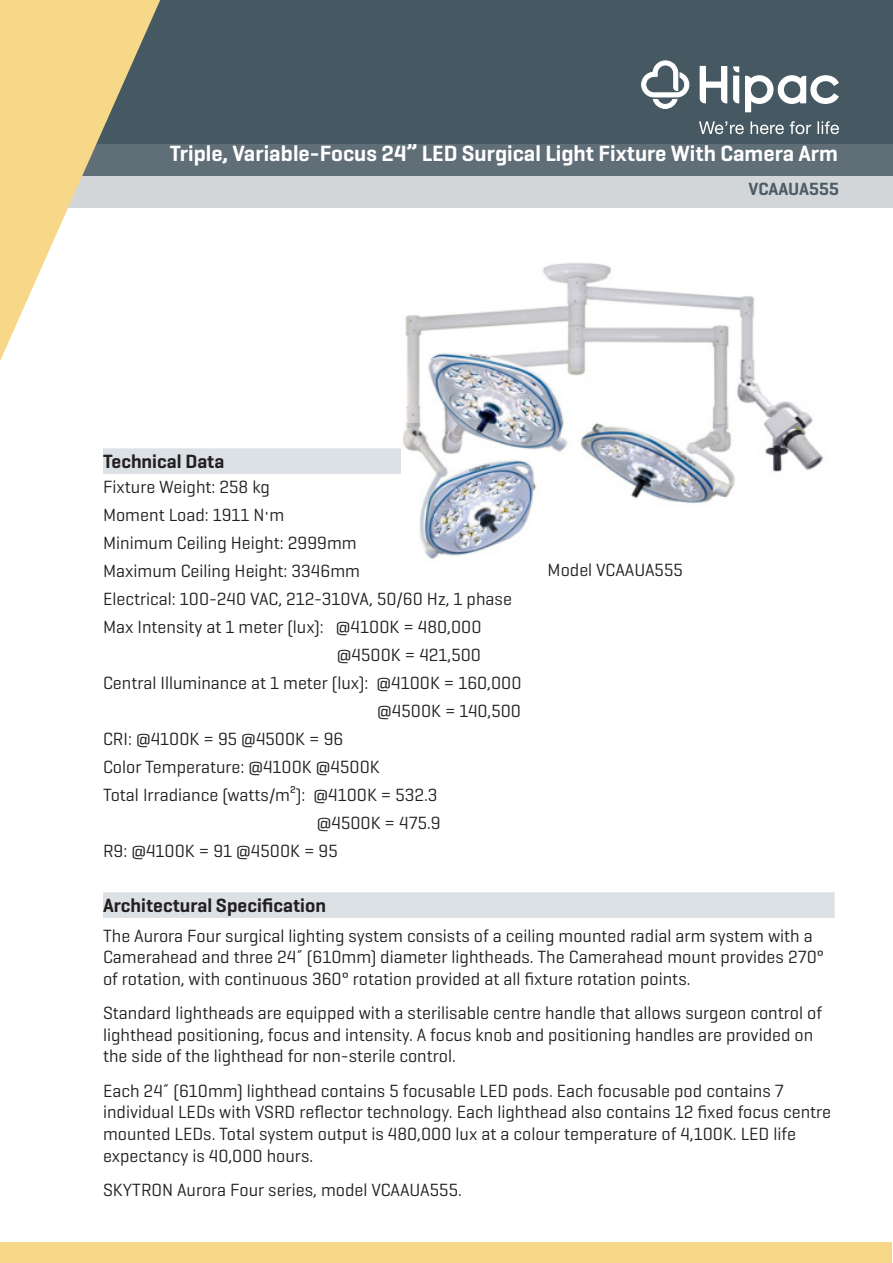
<style>
.page{position:relative;width:893px;height:1263px;background:#fff}
.page>*{position:absolute;margin:0;border:0;box-sizing:border-box;transform-origin:0 0}
.t1{font:600 22.5px "Geogrotesque";color:#fff}
.Paragraph_Style_1{font:600 19.5px "Geogrotesque";color:#231f20}
.Paragraph_Style_2{font:18px/21.6px "Geogrotesque";color:#231f20}
.t2{font:600 18px "Geogrotesque";letter-spacing:-.005em;color:#4c5c65}
</style>
<div class="page">
<div style="left:0;top:0;width:893px;height:145px;background:#465962"></div>
<div style="left:0;top:145px;width:893px;height:31px;background:#606e77"></div>
<div style="left:0;top:176px;width:893px;height:32px;background:#d2d6d9"></div>
<svg style="left:0;top:0;width:163px;height:361px;fill:#f7d889"></svg>
<svg style="left:641px;top:60px;width:49px;height:49px"></svg>
<svg style="left:699px;top:121px;width:140px;height:13px"></svg>
<svg style="left:745px;top:75px;width:94px;height:37px"></svg>
<svg style="left:733px;top:66px;width:6px;height:37px"></svg>
<svg style="left:700px;top:66px;width:27px;height:37px"></svg>
<div style="left:0;top:1242px;width:892px;height:21px;background:#f7d889"></div>
<div style="left:103px;top:448px;width:423px;height:26px;background:#dce1e5"></div>
<div style="left:103px;top:892px;width:732px;height:26px;background:#dce1e5"></div>
<img style="left:401px;top:262px;width:422px;height:297px">
<p class="t1" style="left:170px;top:140px;width:670px">Triple, Variable-Focus 24” LED Surgical Light Fixture With Camera Arm</p>
<p class="t2" style="left:749px;top:178px;width:92px">VCAAUA555</p>
<p class="Paragraph_Style_1" style="left:103px;top:449px;width:123px">Technical Data</p>
<p class="Paragraph_Style_2" style="left:103px;top:476px;width:169px">Fixture Weight: 258 kg</p>
<p class="Paragraph_Style_2" style="left:103px;top:504px;width:183px">Moment Load: 1911 N•m</p>
<p class="Paragraph_Style_2" style="left:103px;top:532px;width:255px">Minimum Ceiling Height: 2999mm</p>
<p class="Paragraph_Style_2" style="left:103px;top:560px;width:259px">Maximum Ceiling Height: 3346mm</p>
<p class="Paragraph_Style_2" style="left:103px;top:588px;width:410px">Electrical: 100-240 VAC, 212-310VA, 50/60 Hz, 1 phase</p>
<p class="Paragraph_Style_2" style="left:103px;top:616px;width:380px">Max Intensity at 1 meter (lux): @4100K = 480,000</p>
<p class="Paragraph_Style_2" style="left:337px;top:644px;width:146px">@4500K = 421,500</p>
<p class="Paragraph_Style_2" style="left:103px;top:672px;width:420px">Central Illuminance at 1 meter (lux): @4100K = 160,000</p>
<p class="Paragraph_Style_2" style="left:377px;top:700px;width:145px">@4500K = 140,500</p>
<p class="Paragraph_Style_2" style="left:103px;top:728px;width:242px">CRI: @4100K = 95 @4500K = 96</p>
<p class="Paragraph_Style_2" style="left:103px;top:756px;width:278px">Color Temperature: @4100K @4500K</p>
<p class="Paragraph_Style_2" style="left:103px;top:784px;width:336px">Total Irradiance (watts/m²): @4100K = 532.3</p>
<p class="Paragraph_Style_2" style="left:317px;top:812px;width:125px">@4500K = 475.9</p>
<p class="Paragraph_Style_2" style="left:103px;top:840px;width:236px">R9: @4100K = 91 @4500K = 95</p>
<p class="Paragraph_Style_1" style="left:103px;top:893px;width:225px">Architectural Specification</p>
<p class="Paragraph_Style_2" style="left:103px;top:924px;width:722px">The Aurora Four surgical lighting system consists of a ceiling mounted radial arm system with a<br>Camerahead and three 24˝ (610mm) diameter lightheads. The Camerahead mount provides 270° of rotation, with continuous 360° rotation provided at all fixture rotation points.</p>
<p class="Paragraph_Style_2" style="left:103px;top:1002px;width:720px">Standard lightheads are equipped with a sterilisable centre handle that allows surgeon control of lighthead positioning, focus and intensity. A focus knob and positioning handles are provided on the side of the lighthead for non-sterile control.</p>
<p class="Paragraph_Style_2" style="left:103px;top:1079px;width:730px">Each 24˝ (610mm) lighthead contains 5 focusable LED pods. Each focusable pod contains 7 individual LEDs with VSRD reflector technology. Each lighthead also contains 12 fixed focus centre mounted LEDs. Total system output is 480,000 lux at a colour temperature of 4,100K. LED life expectancy is 40,000 hours.</p>
<p class="Paragraph_Style_2" style="left:103px;top:1178px;width:360px">SKYTRON Aurora Four series, model VCAAUA555.</p>
<p class="Paragraph_Style_2" style="left:548px;top:558px;width:137px">Model VCAAUA555</p>
</div>
